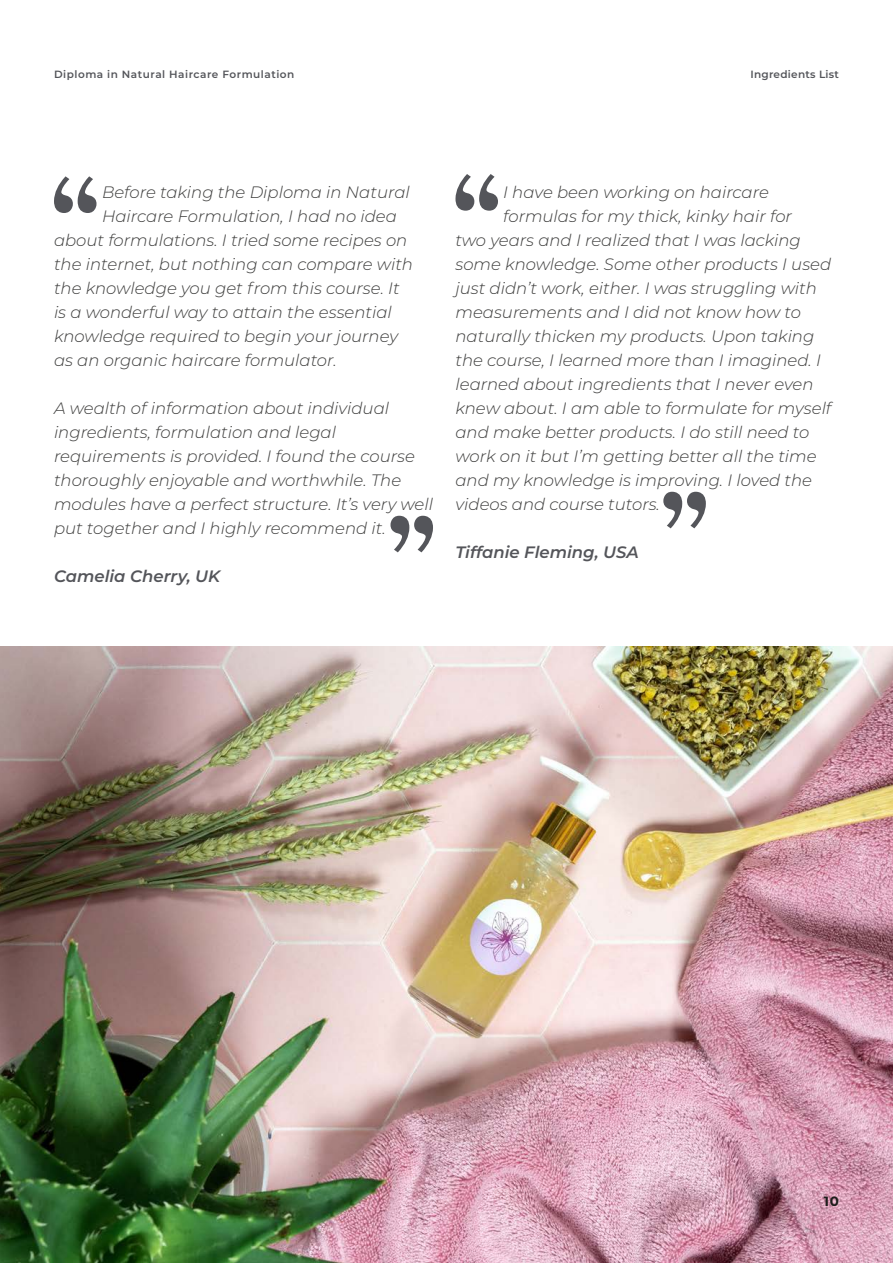
<style>
.page{position:relative;width:893px;height:1263px;background:#fff}
.page>*{position:absolute;margin:0;border:0;box-sizing:border-box;transform-origin:0 0}
.Body_Text{font:italic 300 16.5px/24px "Montserrat";color:#3d3d3c}
.Body_Text-2{font:italic 600 16.5px "Montserrat";color:#54555a}
.t1{font:700 13.5px "Montserrat";color:#1d1d1b}
.t2{font:600 10.5px "Montserrat";letter-spacing:.05em;color:#54555a}
.t3{font:600 10.5px "Montserrat";letter-spacing:.025em;color:#54555a}
</style>
<div class="page">
<img style="left:0;top:646px;width:893px;height:617px">
<svg style="left:54px;top:176px;width:43px;height:37px"></svg>
<svg style="left:455px;top:174px;width:43px;height:37px"></svg>
<svg style="left:390px;top:516px;width:43px;height:36px"></svg>
<svg style="left:663px;top:492px;width:43px;height:36px"></svg>
<p class="t2" style="left:54px;top:67px;width:242px">Diploma in Natural Haircare Formulation</p>
<p class="t3" style="left:750px;top:67px;width:90px">Ingredients List</p>
<p class="Body_Text" style="left:102px;top:180px;width:309px">Before taking the Diploma in Natural</p>
<p class="Body_Text" style="left:102px;top:204px;width:296px">Haircare Formulation, I had no idea</p>
<p class="Body_Text" style="left:54px;top:228px;width:355px">about formulations. I tried some recipes on</p>
<p class="Body_Text" style="left:54px;top:252px;width:360px">the internet, but nothing can compare with</p>
<p class="Body_Text" style="left:54px;top:276px;width:347px">the knowledge you get from this course. It</p>
<p class="Body_Text" style="left:54px;top:300px;width:339px">is a wonderful way to attain the essential</p>
<p class="Body_Text" style="left:54px;top:324px;width:346px">knowledge required to begin your journey</p>
<p class="Body_Text" style="left:54px;top:348px;width:284px">as an organic haircare formulator.</p>
<p class="Body_Text" style="left:54px;top:396px;width:381px">A wealth of information about individual ingredients, formulation and legal requirements is provided. I found the course thoroughly enjoyable and worthwhile. The modules have a perfect structure. It’s very well put together and I highly recommend it.</p>
<p class="Body_Text-2" style="left:54px;top:565px;width:168px">Camelia Cherry, UK</p>
<p class="Body_Text" style="left:503px;top:180px;width:267px">I have been working on haircare</p>
<p class="Body_Text" style="left:503px;top:204px;width:290px">formulas for my thick, kinky hair for</p>
<p class="Body_Text" style="left:455px;top:228px;width:347px">two years and I realized that I was lacking</p>
<p class="Body_Text" style="left:455px;top:252px;width:377px">some knowledge. Some other products I used</p>
<p class="Body_Text" style="left:455px;top:276px;width:363px">just didn’t work, either. I was struggling with</p>
<p class="Body_Text" style="left:455px;top:300px;width:347px">measurements and I did not know how to</p>
<p class="Body_Text" style="left:455px;top:324px;width:360px">naturally thicken my products. Upon taking</p>
<p class="Body_Text" style="left:455px;top:348px;width:367px">the course, I learned more than I imagined. I</p>
<p class="Body_Text" style="left:455px;top:372px;width:360px">learned about ingredients that I never even</p>
<p class="Body_Text" style="left:455px;top:396px;width:377px">knew about. I am able to formulate for myself</p>
<p class="Body_Text" style="left:455px;top:420px;width:355px">and make better products. I do still need to</p>
<p class="Body_Text" style="left:455px;top:444px;width:363px">work on it but I’m getting better all the time</p>
<p class="Body_Text" style="left:455px;top:468px;width:358px">and my knowledge is improving. I loved the</p>
<p class="Body_Text" style="left:455px;top:492px;width:206px">videos and course tutors.</p>
<p class="Body_Text-2" style="left:455px;top:541px;width:185px">Tiffanie Fleming, USA</p>
<p class="t1" style="left:824px;top:1191px;width:17px">10</p>
</div>
